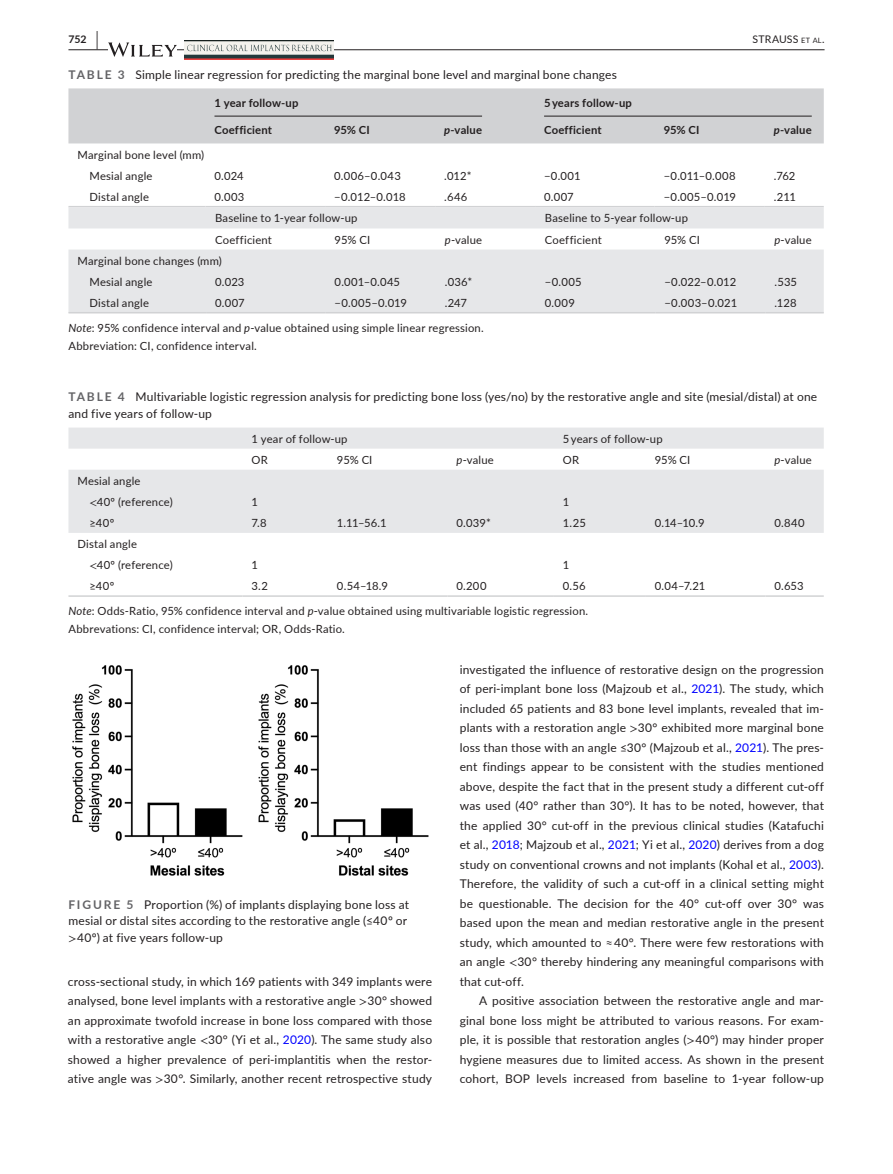
<style>
.page{position:relative;width:893px;height:1174px;background:#fff}
.page>*{position:absolute;margin:0;border:0;box-sizing:border-box;transform-origin:0 0}
.t1{font:12px/19.5px "Lato";letter-spacing:.015em;color:#231f20;text-align:justify}
.t2{font:11.25px/21px "Lato";letter-spacing:.015em;color:#231f20}
.t3{font:700 11.25px "Lato";letter-spacing:.015em;color:#231f20}
.t4{font:10.5px "Lato";letter-spacing:.02em;color:#231f20}
.t5{font:700 10.5px "Lato";color:#231f20}
.s1{font-size:19.5px}
.s2{font-size:7.35px}
.s3{font-weight:700;color:#636366}
.s4{font-style:italic}
.s5{font-family:"STIX"}
.s6{color:#00f}
</style>
<div class="page">
<hr style="left:68px;top:49px;width:756px;height:1px;background:#231f20">
<svg style="left:108px;top:42px;width:69px;height:15px"></svg>
<img style="left:185px;top:40px;width:148px;height:19px">
<div style="left:68px;top:88px;width:756px;height:55px;background:#d1d2d4"></div>
<hr style="left:68px;top:206px;width:137px;height:1px;background:#d1d2d4">
<hr style="left:205px;top:206px;width:120px;height:1px;background:#d1d2d4">
<hr style="left:325px;top:206px;width:110px;height:1px;background:#d1d2d4">
<hr style="left:435px;top:206px;width:100px;height:1px;background:#d1d2d4">
<hr style="left:535px;top:206px;width:120px;height:1px;background:#d1d2d4">
<hr style="left:655px;top:206px;width:110px;height:1px;background:#d1d2d4">
<hr style="left:765px;top:206px;width:59px;height:1px;background:#d1d2d4">
<hr style="left:214px;top:116px;width:268px;height:1px;background:#231f20">
<hr style="left:544px;top:116px;width:268px;height:1px;background:#231f20">
<svg style="left:68px;top:207px;width:756px;height:105px;fill:#e6e7e9"></svg>
<hr style="left:68px;top:312px;width:138px;height:1px;background:#d1d2d4">
<hr style="left:206px;top:312px;width:120px;height:1px;background:#d1d2d4">
<hr style="left:326px;top:312px;width:110px;height:1px;background:#d1d2d4">
<hr style="left:436px;top:312px;width:100px;height:1px;background:#d1d2d4">
<hr style="left:536px;top:312px;width:119px;height:1px;background:#d1d2d4">
<hr style="left:655px;top:312px;width:110px;height:1px;background:#d1d2d4">
<hr style="left:765px;top:312px;width:59px;height:1px;background:#d1d2d4">
<svg style="left:68px;top:427px;width:756px;height:106px;fill:#e6e7e9"></svg>
<hr style="left:68px;top:595px;width:175px;height:2px;background:#d1d2d4">
<hr style="left:243px;top:595px;width:85px;height:2px;background:#d1d2d4">
<hr style="left:328px;top:595px;width:119px;height:2px;background:#d1d2d4">
<hr style="left:447px;top:595px;width:107px;height:2px;background:#d1d2d4">
<hr style="left:554px;top:595px;width:92px;height:2px;background:#d1d2d4">
<hr style="left:646px;top:595px;width:119px;height:2px;background:#d1d2d4">
<hr style="left:765px;top:595px;width:59px;height:2px;background:#d1d2d4">
<img style="left:72px;top:665px;width:357px;height:211px">
<p class="t5" style="left:68px;top:31px;width:31px">752 <span class="s1">|</span></p>
<p class="t4" style="left:752px;top:31px;width:74px">STRAUSS <span class="s2">et al</span>.</p>
<p class="t1" style="left:68px;top:64px;width:550px"><span class="s3">TABLE 3</span> Simple linear regression for predicting the marginal bone level and marginal bone changes</p>
<p class="t3" style="left:214px;top:94px;width:85px">1 year follow-up</p>
<p class="t3" style="left:544px;top:94px;width:89px">5 years follow-up</p>
<p class="t3" style="left:214px;top:122px;width:59px">Coefficient</p>
<p class="t3" style="left:334px;top:122px;width:37px">95% CI</p>
<p class="t3" style="left:444px;top:122px;width:40px"><span class="s4">p</span>-value</p>
<p class="t3" style="left:544px;top:122px;width:59px">Coefficient</p>
<p class="t3" style="left:664px;top:122px;width:37px">95% CI</p>
<p class="t3" style="left:774px;top:122px;width:40px"><span class="s4">p</span>-value</p>
<p class="t2" style="left:89px;top:143px;width:116px;text-indent:-12px">Marginal bone level (mm)<br>Mesial angle</p>
<p class="t2" style="left:214px;top:164px;width:31px">0.024</p>
<p class="t2" style="left:334px;top:164px;width:68px">0.006–0.043</p>
<p class="t2" style="left:444px;top:164px;width:29px">.012*</p>
<p class="t2" style="left:544px;top:164px;width:38px">−0.001</p>
<p class="t2" style="left:664px;top:164px;width:73px">−0.011–0.008</p>
<p class="t2" style="left:774px;top:164px;width:23px">.762</p>
<p class="t2" style="left:89px;top:186px;width:61px">Distal angle</p>
<p class="t2" style="left:214px;top:186px;width:31px">0.003</p>
<p class="t2" style="left:334px;top:186px;width:73px">−0.012–0.018</p>
<p class="t2" style="left:444px;top:186px;width:25px">.646</p>
<p class="t2" style="left:544px;top:186px;width:31px">0.007</p>
<p class="t2" style="left:664px;top:186px;width:74px">−0.005–0.019</p>
<p class="t2" style="left:774px;top:186px;width:24px">.211</p>
<p class="t2" style="left:215px;top:207px;width:144px">Baseline to 1-year follow-up</p>
<p class="t2" style="left:545px;top:207px;width:145px">Baseline to 5-year follow-up</p>
<p class="t2" style="left:215px;top:228px;width:58px">Coefficient</p>
<p class="t2" style="left:335px;top:228px;width:37px">95% CI</p>
<p class="t2" style="left:445px;top:228px;width:39px"><span class="s4">p</span>-value</p>
<p class="t2" style="left:545px;top:228px;width:58px">Coefficient</p>
<p class="t2" style="left:664px;top:228px;width:37px">95% CI</p>
<p class="t2" style="left:774px;top:228px;width:39px"><span class="s4">p</span>-value</p>
<p class="t2" style="left:89px;top:249px;width:134px;text-indent:-12px">Marginal bone changes (mm)<br>Mesial angle</p>
<p class="t2" style="left:215px;top:271px;width:31px">0.023</p>
<p class="t2" style="left:335px;top:271px;width:67px">0.001–0.045</p>
<p class="t2" style="left:445px;top:271px;width:29px">.036*</p>
<p class="t2" style="left:545px;top:271px;width:38px">−0.005</p>
<p class="t2" style="left:664px;top:271px;width:73px">−0.022–0.012</p>
<p class="t2" style="left:774px;top:271px;width:24px">.535</p>
<p class="t2" style="left:89px;top:292px;width:61px">Distal angle</p>
<p class="t2" style="left:215px;top:292px;width:31px">0.007</p>
<p class="t2" style="left:335px;top:292px;width:74px">−0.005–0.019</p>
<p class="t2" style="left:445px;top:292px;width:24px">.247</p>
<p class="t2" style="left:545px;top:292px;width:31px">0.009</p>
<p class="t2" style="left:664px;top:292px;width:74px">−0.003–0.021</p>
<p class="t2" style="left:774px;top:292px;width:24px">.128</p>
<p class="t2" style="left:68px;top:318px;width:417px;line-height:18px"><span class="s4">Note</span>: 95% confidence interval and <span class="s4">p</span>-value obtained using simple linear regression.<br>Abbreviation: CI, confidence interval.</p>
<p class="t1" style="left:68px;top:388px;width:750px;line-height:16.5px"><span class="s3">TABLE 4</span> Multivariable logistic regression analysis for predicting bone loss (yes/no) by the restorative angle and site (mesial/distal) at one and five years of follow-up</p>
<p class="t2" style="left:252px;top:427px;width:98px">1 year of follow-up</p>
<p class="t2" style="left:563px;top:427px;width:101px">5 years of follow-up</p>
<p class="t2" style="left:252px;top:448px;width:18px">OR</p>
<p class="t2" style="left:337px;top:448px;width:37px">95% CI</p>
<p class="t2" style="left:456px;top:448px;width:39px"><span class="s4">p</span>-value</p>
<p class="t2" style="left:563px;top:448px;width:18px">OR</p>
<p class="t2" style="left:655px;top:448px;width:37px">95% CI</p>
<p class="t2" style="left:774px;top:448px;width:39px"><span class="s4">p</span>-value</p>
<p class="t2" style="left:89px;top:470px;width:85px;text-indent:-12px">Mesial angle<br><span class="s5">&lt;</span>40º (reference)</p>
<p class="t2" style="left:252px;top:491px;width:8px">1</p>
<p class="t2" style="left:563px;top:491px;width:8px">1</p>
<p class="t2" style="left:89px;top:512px;width:26px">≥40º</p>
<p class="t2" style="left:252px;top:512px;width:17px">7.8</p>
<p class="t2" style="left:337px;top:512px;width:51px">1.11–56.1</p>
<p class="t2" style="left:456px;top:512px;width:36px">0.039*</p>
<p class="t2" style="left:563px;top:512px;width:24px">1.25</p>
<p class="t2" style="left:655px;top:512px;width:51px">0.14–10.9</p>
<p class="t2" style="left:774px;top:512px;width:32px">0.840</p>
<p class="t2" style="left:89px;top:533px;width:85px;text-indent:-12px">Distal angle<br><span class="s5">&lt;</span>40º (reference)</p>
<p class="t2" style="left:252px;top:554px;width:8px">1</p>
<p class="t2" style="left:563px;top:554px;width:8px">1</p>
<p class="t2" style="left:89px;top:575px;width:26px">≥40º</p>
<p class="t2" style="left:252px;top:575px;width:18px">3.2</p>
<p class="t2" style="left:337px;top:575px;width:53px">0.54–18.9</p>
<p class="t2" style="left:456px;top:575px;width:32px">0.200</p>
<p class="t2" style="left:563px;top:575px;width:24px">0.56</p>
<p class="t2" style="left:655px;top:575px;width:52px">0.04–7.21</p>
<p class="t2" style="left:774px;top:575px;width:31px">0.653</p>
<p class="t2" style="left:68px;top:601px;width:521px;line-height:18px"><span class="s4">Note</span>: Odds-Ratio, 95% confidence interval and <span class="s4">p</span>-value obtained using multivariable logistic regression.<br>Abbrevations: CI, confidence interval; OR, Odds-Ratio.</p>
<p class="t1" style="left:68px;top:895px;width:342px;line-height:16.5px;text-align:left"><span class="s3">FIGURE 5</span> Proportion (%) of implants displaying bone loss at mesial or distal sites according to the restorative angle (≤40º or <span class="s5">&gt;</span>40º) at five years follow-up</p>
<p class="t1" style="left:68px;top:971px;width:366px">cross-sectional study, in which 169 patients with 349 implants were analysed, bone level implants with a restorative angle <span class="s5">&gt;</span>30° showed an approximate twofold increase in bone loss compared with those with a restorative angle <span class="s5">&lt;</span>30° (Yi et al., <span class="s6">2020</span>). The same study also showed a higher prevalence of peri-implantitis when the restor&shy;ative angle was <span class="s5">&gt;</span>30°. Similarly, another recent retrospective study</p>
<p class="t1" style="left:460px;top:659px;width:366px">investigated the influence of restorative design on the progression of peri-implant bone loss (Majzoub et al., <span class="s6">2021</span>). The study, which included 65 patients and 83 bone level implants, revealed that im&shy;plants with a restoration angle <span class="s5">&gt;</span>30° exhibited more marginal bone loss than those with an angle ≤30° (Majzoub et al., <span class="s6">2021</span>). The pres&shy;ent findings appear to be consistent with the studies mentioned above, despite the fact that in the present study a different cut-off was used (40° rather than 30°). It has to be noted, however, that the applied 30° cut-off in the previous clinical studies (Katafuchi et al., <span class="s6">2018</span>; Majzoub et al., <span class="s6">2021</span>; Yi et al., <span class="s6">2020</span>) derives from a dog study on conventional crowns and not implants (Kohal et al., <span class="s6">2003</span>).<br>Therefore, the validity of such a cut-off in a clinical setting might be questionable. The decision for the 40° cut-off over 30° was based upon the mean and median restorative angle in the present study, which amounted to ≈ 40°. There were few restorations with an angle <span class="s5">&lt;</span>30° thereby hindering any meaningful comparisons with that cut-off.</p>
<p class="t1" style="left:460px;top:990px;width:366px;text-indent:20px">A positive association between the restorative angle and mar&shy;ginal bone loss might be attributed to various reasons. For exam&shy;ple, it is possible that restoration angles (<span class="s5">&gt;</span>40°) may hinder proper hygiene measures due to limited access. As shown in the present cohort, BOP levels increased from baseline to 1-year follow-up</p>
</div>
